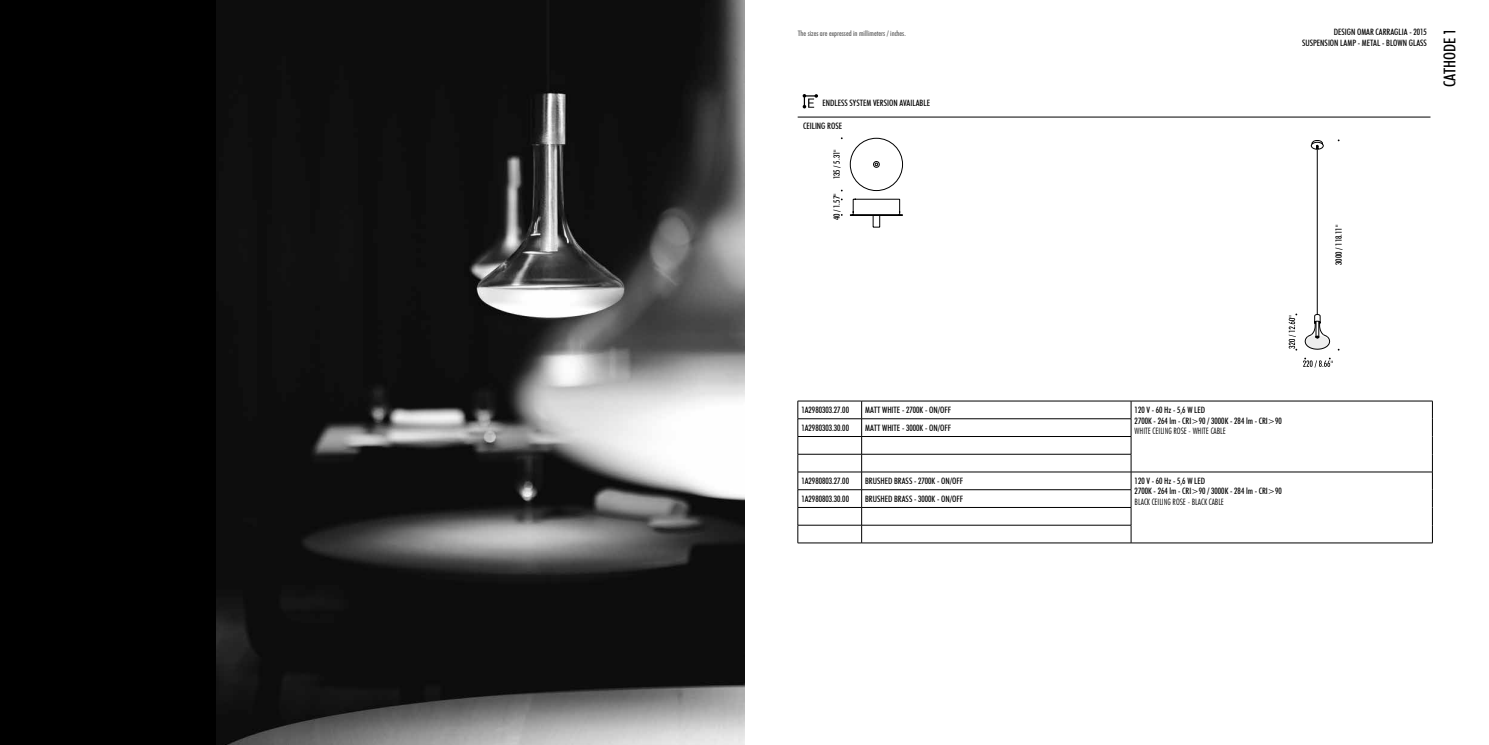
<style>
.page{position:relative;width:1489px;height:745px;background:#fff}
.page>*{position:absolute;margin:0;border:0;box-sizing:border-box;transform-origin:0 0}
.t1{font:500 condensed 16.25px "Futura BT";color:#000}
.t2{font:500 condensed 8.75px/10.5px "Futura BT";color:#000}
.t3{font:300 condensed 8.75px "Futura BT";color:#000}
.t4{font:500 condensed 7.5px "Futura BT";color:#595959}
</style>
<div class="page">
<hr style="left:797px;top:117px;width:633px;height:1px;background:#000">
<div style="left:0;top:0;width:744px;height:744px;background:#000"></div>
<img style="left:216px;top:0;width:528px;height:744px">
<svg style="left:850px;top:199px;width:52px;height:28px"></svg>
<svg style="left:850px;top:138px;width:52px;height:53px"></svg>
<svg style="left:1303px;top:357px;width:29px;height:10px"></svg>
<svg style="left:1288px;top:313px;width:9px;height:37px"></svg>
<svg style="left:1304px;top:140px;width:25px;height:209px"></svg>
<hr style="left:1130px;top:400px;width:302px;height:1px;background:#000">
<hr style="left:1130px;top:471px;width:302px;height:1px;background:#000">
<hr style="left:797px;top:400px;width:64px;height:1px;background:#000">
<hr style="left:861px;top:400px;width:269px;height:1px;background:#000">
<hr style="left:797px;top:418px;width:64px;height:1px;background:#000">
<hr style="left:797px;top:436px;width:64px;height:1px;background:#000">
<hr style="left:861px;top:436px;width:270px;height:1px;background:#000">
<hr style="left:797px;top:453px;width:64px;height:1px;background:#000">
<hr style="left:797px;top:471px;width:64px;height:1px;background:#000">
<hr style="left:797px;top:489px;width:64px;height:1px;background:#000">
<hr style="left:797px;top:507px;width:64px;height:1px;background:#000">
<hr style="left:797px;top:524px;width:64px;height:1px;background:#000">
<hr style="left:861px;top:418px;width:270px;height:1px;background:#000">
<hr style="left:861px;top:453px;width:270px;height:1px;background:#000">
<hr style="left:861px;top:471px;width:269px;height:1px;background:#000">
<hr style="left:861px;top:489px;width:270px;height:1px;background:#000">
<hr style="left:861px;top:507px;width:270px;height:1px;background:#000">
<svg style="left:797px;top:401px;width:1px;height:141px"></svg>
<hr style="left:861px;top:524px;width:270px;height:1px;background:#000">
<svg style="left:861px;top:401px;width:1px;height:141px"></svg>
<hr style="left:797px;top:542px;width:64px;height:1px;background:#000">
<hr style="left:861px;top:542px;width:269px;height:1px;background:#000">
<svg style="left:1130px;top:401px;width:1px;height:141px"></svg>
<svg style="left:1431px;top:401px;width:1px;height:141px"></svg>
<hr style="left:1130px;top:542px;width:302px;height:1px;background:#000">
<svg style="left:802px;top:94px;width:16px;height:14px"></svg>
<p class="t4" style="left:797px;top:28px;width:110px">The sizes are expressed in millimeters / inches.</p>
<p class="t2" style="left:1301px;top:27px;width:126px;text-align:right">DESIGN OMAR CARRAGLIA - 2015<br>SUSPENSION LAMP - METAL - BLOWN GLASS</p>
<p class="t2" style="left:822px;top:98px;width:109px">ENDLESS SYSTEM VERSION AVAILABLE</p>
<p class="t2" style="left:803px;top:120px;width:41px">CEILING ROSE</p>
<p class="t2" style="left:831px;top:179px;width:32px;rotate:-90deg">135 / 5.31"</p>
<p class="t2" style="left:831px;top:220px;width:28px;rotate:-90deg">40 / 1.57"</p>
<p class="t2" style="left:1333px;top:265px;width:42px;rotate:-90deg">3000 / 118.11"</p>
<h1 class="t1" style="left:1439px;top:87px;width:60px;rotate:-90deg">CATHODE 1</h1>
<p class="t2" style="left:801px;top:404px;width:49px">1A2980303.27.00</p>
<p class="t2" style="left:865px;top:404px;width:87px">MATT WHITE - 2700K - ON/OFF</p>
<p class="t2" style="left:1134px;top:404px;width:149px">120 V - 60 Hz - 5,6 W LED<br>2700K - 264 lm - CRI&gt;90 / 3000K - 284 lm - CRI&gt;90</p>
<p class="t3" style="left:1134px;top:425px;width:93px">WHITE CEILING ROSE - WHITE CABLE</p>
<p class="t2" style="left:801px;top:422px;width:49px">1A2980303.30.00</p>
<p class="t2" style="left:865px;top:422px;width:87px">MATT WHITE - 3000K - ON/OFF</p>
<p class="t2" style="left:801px;top:475px;width:49px">1A2980803.27.00</p>
<p class="t2" style="left:865px;top:475px;width:100px">BRUSHED BRASS - 2700K - ON/OFF</p>
<p class="t2" style="left:1134px;top:475px;width:149px">120 V - 60 Hz - 5,6 W LED<br>2700K - 264 lm - CRI&gt;90 / 3000K - 284 lm - CRI&gt;90</p>
<p class="t3" style="left:1134px;top:496px;width:91px">BLACK CEILING ROSE - BLACK CABLE</p>
<p class="t2" style="left:801px;top:493px;width:49px">1A2980803.30.00</p>
<p class="t2" style="left:865px;top:493px;width:100px">BRUSHED BRASS - 3000K - ON/OFF</p>
</div>
